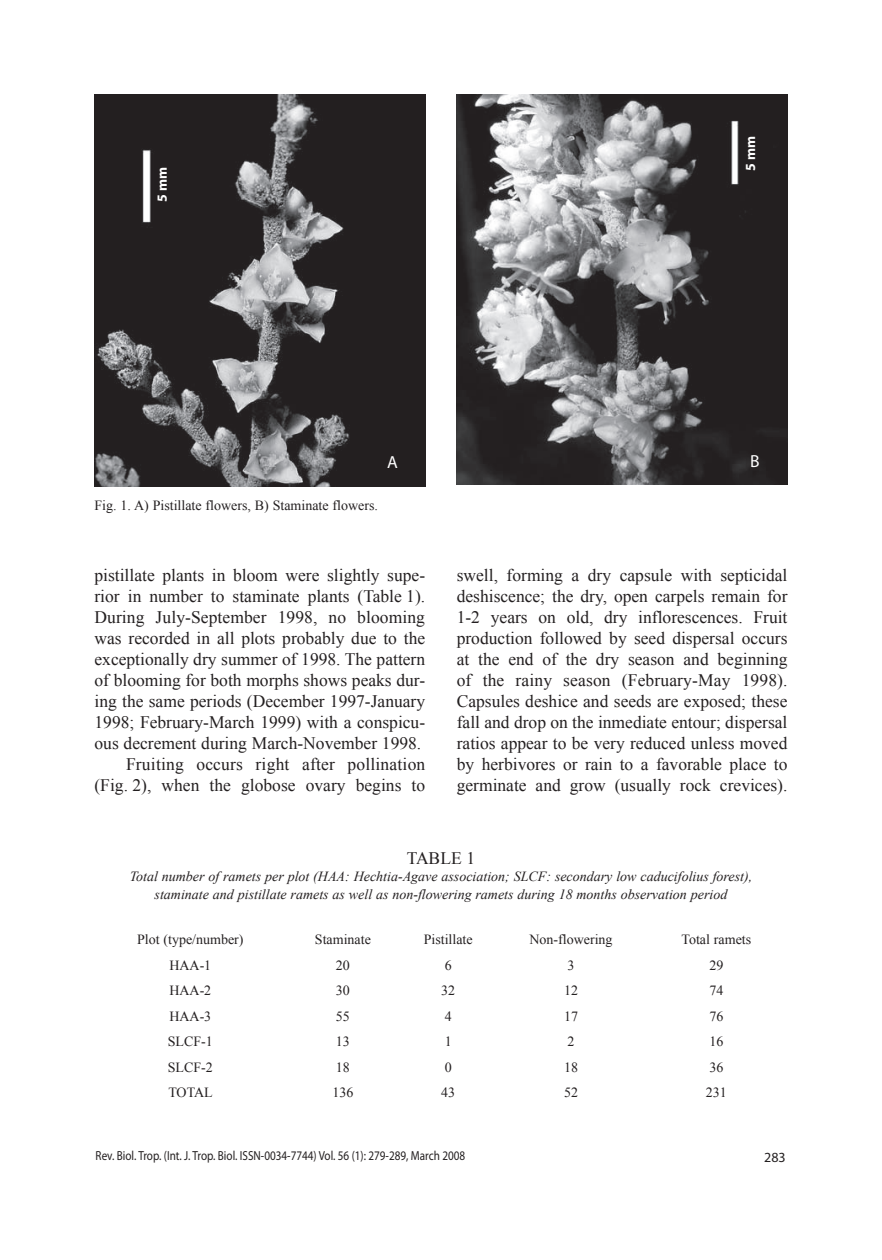
<style>
.page{position:relative;width:882px;height:1260px;background:#fff}
.page>*{position:absolute;margin:0;border:0;box-sizing:border-box;transform-origin:0 0}
.t1{font:17.5px/21px "Times New Roman";color:#231f20;text-align:right}
.t2{font:17.5px "Myriad Pro";color:#fff}
.t3{font:14px "Times New Roman";color:#231f20}
.t4{font:italic 14px/17.5px "Times New Roman";color:#231f20;text-align:center}
.t5{font:700 14px "Myriad Pro";color:#fff}
.t6{font:14px "Myriad Pro";color:#231f20}
.t7{font:13.12px "Myriad Pro";color:#231f20;scale:.85 1}
</style>
<div class="page">
<img style="left:94px;top:94px;width:331px;height:392px">
<img style="left:457px;top:94px;width:331px;height:391px">
<p class="t5" style="left:153px;top:202px;width:36px;rotate:-90deg">5 mm</p>
<p class="t5" style="left:741px;top:171px;width:36px;rotate:-90deg">5 mm</p>
<p class="t2" style="left:387px;top:451px;width:12px">A</p>
<p class="t2" style="left:750px;top:451px;width:11px">B</p>
<p class="t3" style="left:94px;top:497px;width:285px">Fig. 1. A) Pistillate flowers, B) Staminate flowers.</p>
<p class="t1" style="left:94px;top:565px;width:332px">pistillate plants in bloom were slightly supe&shy;rior in number to staminate plants (Table 1).<br>During July-September 1998, no blooming was recorded in all plots probably due to the exceptionally dry summer of 1998. The pattern of blooming for both morphs shows peaks dur&shy;ing the same periods (December 1997-January 1998; February-March 1999) with a conspicu&shy;ous decrement during March-November 1998.<br>Fruiting occurs right after pollination (Fig. 2), when the globose ovary begins to</p>
<p class="t1" style="left:457px;top:565px;width:332px;text-align:justify">swell, forming a dry capsule with septicidal deshiscence; the dry, open carpels remain for 1-2 years on old, dry inflorescences. Fruit production followed by seed dispersal occurs at the end of the dry season and beginning of the rainy season (February-May 1998).<br>Capsules deshice and seeds are exposed; these fall and drop on the inmediate entour; dispersal ratios appear to be very reduced unless moved by herbivores or rain to a favorable place to germinate and grow (usually rock crevices).</p>
<p class="t1" style="left:407px;top:847px;width:70px">TABLE 1</p>
<p class="t4" style="left:130px;top:868px;width:624px">Total number of ramets per plot (HAA: Hechtia-Agave association; SLCF: secondary low caducifolius forest), staminate and pistillate ramets as well as non-flowering ramets during 18 months observation period</p>
<p class="t3" style="left:137px;top:932px;width:108px">Plot (type/number)</p>
<p class="t3" style="left:315px;top:932px;width:57px">Staminate</p>
<p class="t3" style="left:424px;top:932px;width:51px">Pistillate</p>
<p class="t3" style="left:529px;top:932px;width:85px">Non-flowering</p>
<p class="t3" style="left:682px;top:932px;width:71px">Total ramets</p>
<p class="t3" style="left:169px;top:957px;width:43px">HAA-1</p>
<p class="t3" style="left:336px;top:957px;width:15px">20</p>
<p class="t3" style="left:445px;top:957px;width:8px">6</p>
<p class="t3" style="left:568px;top:957px;width:8px">3</p>
<p class="t3" style="left:709px;top:957px;width:15px">29</p>
<p class="t3" style="left:169px;top:983px;width:43px">HAA-2</p>
<p class="t3" style="left:336px;top:983px;width:15px">30</p>
<p class="t3" style="left:441px;top:983px;width:15px">32</p>
<p class="t3" style="left:564px;top:983px;width:15px">12</p>
<p class="t3" style="left:709px;top:983px;width:15px">74</p>
<p class="t3" style="left:169px;top:1008px;width:43px">HAA-3</p>
<p class="t3" style="left:336px;top:1008px;width:15px">55</p>
<p class="t3" style="left:445px;top:1008px;width:8px">4</p>
<p class="t3" style="left:564px;top:1008px;width:15px">17</p>
<p class="t3" style="left:709px;top:1008px;width:15px">76</p>
<p class="t3" style="left:168px;top:1033px;width:47px">SLCF-1</p>
<p class="t3" style="left:336px;top:1033px;width:15px">13</p>
<p class="t3" style="left:445px;top:1033px;width:9px">1</p>
<p class="t3" style="left:568px;top:1033px;width:8px">2</p>
<p class="t3" style="left:709px;top:1033px;width:15px">16</p>
<p class="t3" style="left:168px;top:1059px;width:47px">SLCF-2</p>
<p class="t3" style="left:336px;top:1059px;width:15px">18</p>
<p class="t3" style="left:445px;top:1059px;width:9px">0</p>
<p class="t3" style="left:564px;top:1059px;width:15px">18</p>
<p class="t3" style="left:709px;top:1059px;width:15px">36</p>
<p class="t3" style="left:168px;top:1084px;width:46px">TOTAL</p>
<p class="t3" style="left:332px;top:1084px;width:22px">136</p>
<p class="t3" style="left:441px;top:1084px;width:16px">43</p>
<p class="t3" style="left:564px;top:1084px;width:15px">52</p>
<p class="t3" style="left:706px;top:1084px;width:22px">231</p>
<p class="t7" style="left:96px;top:1147px;width:436px">Rev. Biol. Trop. (Int. J. Trop. Biol. ISSN-0034-7744) Vol. 56 (1): 279-289, March 2008</p>
<p class="t6" style="left:764px;top:1149px;width:23px">283</p>
</div>
